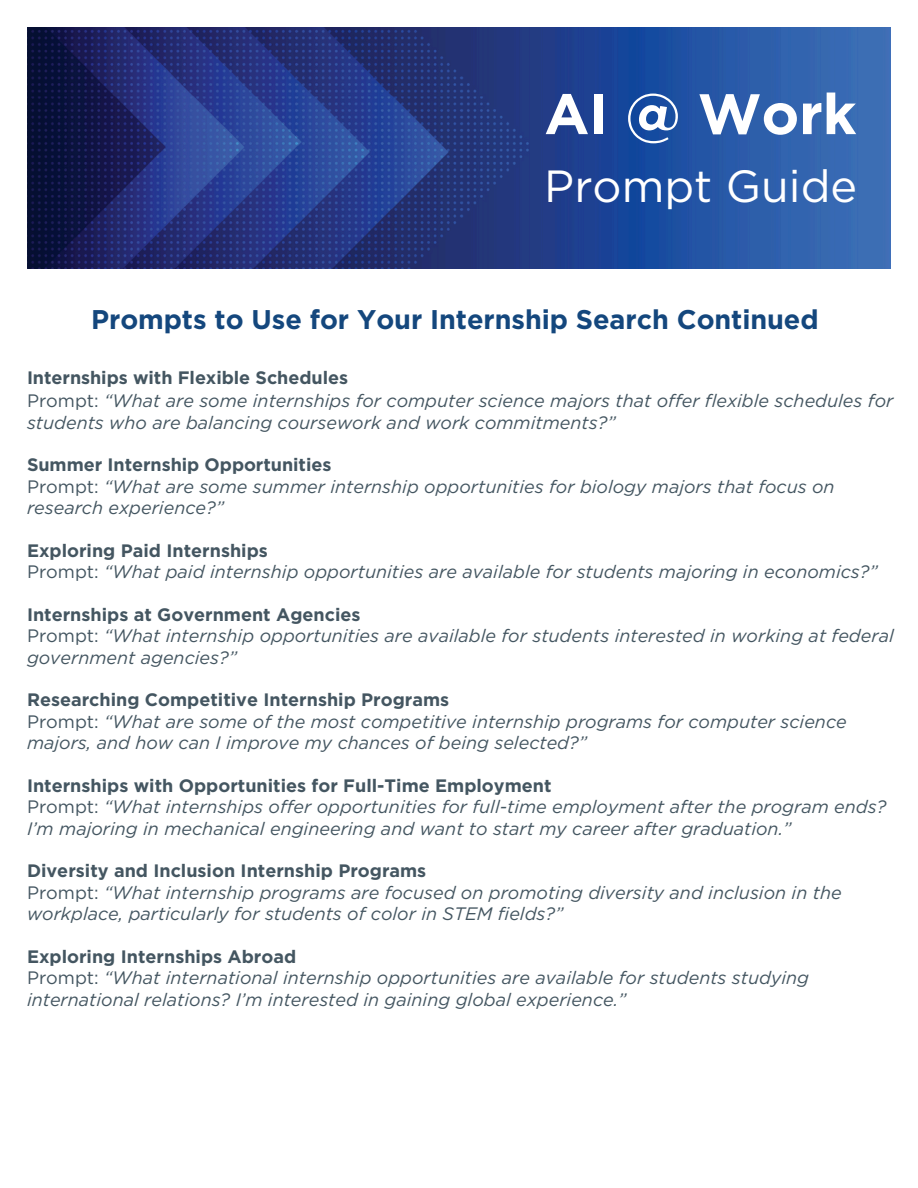
<style>
.page{position:relative;width:918px;height:1188px;background:#fff}
.page>*{position:absolute;margin:0;border:0;box-sizing:border-box;transform-origin:0 0}
.t1{font:700 57px "Gotham";letter-spacing:-.005em;color:#fff}
.t2{font:45px "Gotham";color:#fff}
.t3{font:700 27px "Gotham";letter-spacing:-.005em;color:#14477d}
.t4{font:italic 18px/21.3px "Gotham";color:#445661}
.t5{font:700 18px "Gotham";color:#445661}
.s1{font-style:normal}
</style>
<div class="page">
<img style="left:27px;top:27px;width:864px;height:242px">
<h1 class="t1" style="left:544px;top:79px;width:314px">AI @ Work</h1>
<h1 class="t2" style="left:544px;top:158px;width:314px">Prompt Guide</h1>
<p class="t3" style="left:91px;top:303px;width:729px">Prompts to Use for Your Internship Search Continued</p>
<h2 class="t5" style="left:27px;top:366px;width:323px">Internships with Flexible Schedules</h2>
<p class="t4" style="left:27px;top:390px;width:868px"><span class="s1">Prompt:</span> “What are some internships for computer science majors that offer flexible schedules for students who are balancing coursework and work commitments?”</p>
<p class="t5" style="left:27px;top:454px;width:306px">Summer Internship Opportunities</p>
<p class="t4" style="left:27px;top:475px;width:809px"><span class="s1">Prompt:</span> “What are some summer internship opportunities for biology majors that focus on research experience?”</p>
<p class="t5" style="left:27px;top:539px;width:242px">Exploring Paid Internships</p>
<p class="t4" style="left:27px;top:561px;width:852px"><span class="s1">Prompt:</span> “What paid internship opportunities are available for students majoring in economics?”</p>
<p class="t5" style="left:27px;top:604px;width:335px">Internships at Government Agencies</p>
<p class="t4" style="left:27px;top:625px;width:868px"><span class="s1">Prompt:</span> “What internship opportunities are available for students interested in working at federal government agencies?”</p>
<p class="t5" style="left:27px;top:689px;width:424px">Researching Competitive Internship Programs</p>
<p class="t4" style="left:27px;top:711px;width:821px"><span class="s1">Prompt:</span> “What are some of the most competitive internship programs for computer science majors, and how can I improve my chances of being selected?”</p>
<p class="t5" style="left:27px;top:775px;width:526px">Internships with Opportunities for Full-Time Employment</p>
<p class="t4" style="left:27px;top:796px;width:861px"><span class="s1">Prompt:</span> “What internships offer opportunities for full-time employment after the program ends?<br>I’m majoring in mechanical engineering and want to start my career after graduation.”</p>
<p class="t5" style="left:27px;top:860px;width:401px">Diversity and Inclusion Internship Programs</p>
<p class="t4" style="left:27px;top:882px;width:816px"><span class="s1">Prompt:</span> “What internship programs are focused on promoting diversity and inclusion in the workplace, particularly for students of color in STEM fields?”</p>
<p class="t5" style="left:27px;top:946px;width:271px">Exploring Internships Abroad</p>
<p class="t4" style="left:27px;top:967px;width:784px"><span class="s1">Prompt:</span> “What international internship opportunities are available for students studying international relations? I’m interested in gaining global experience.”</p>
</div>
